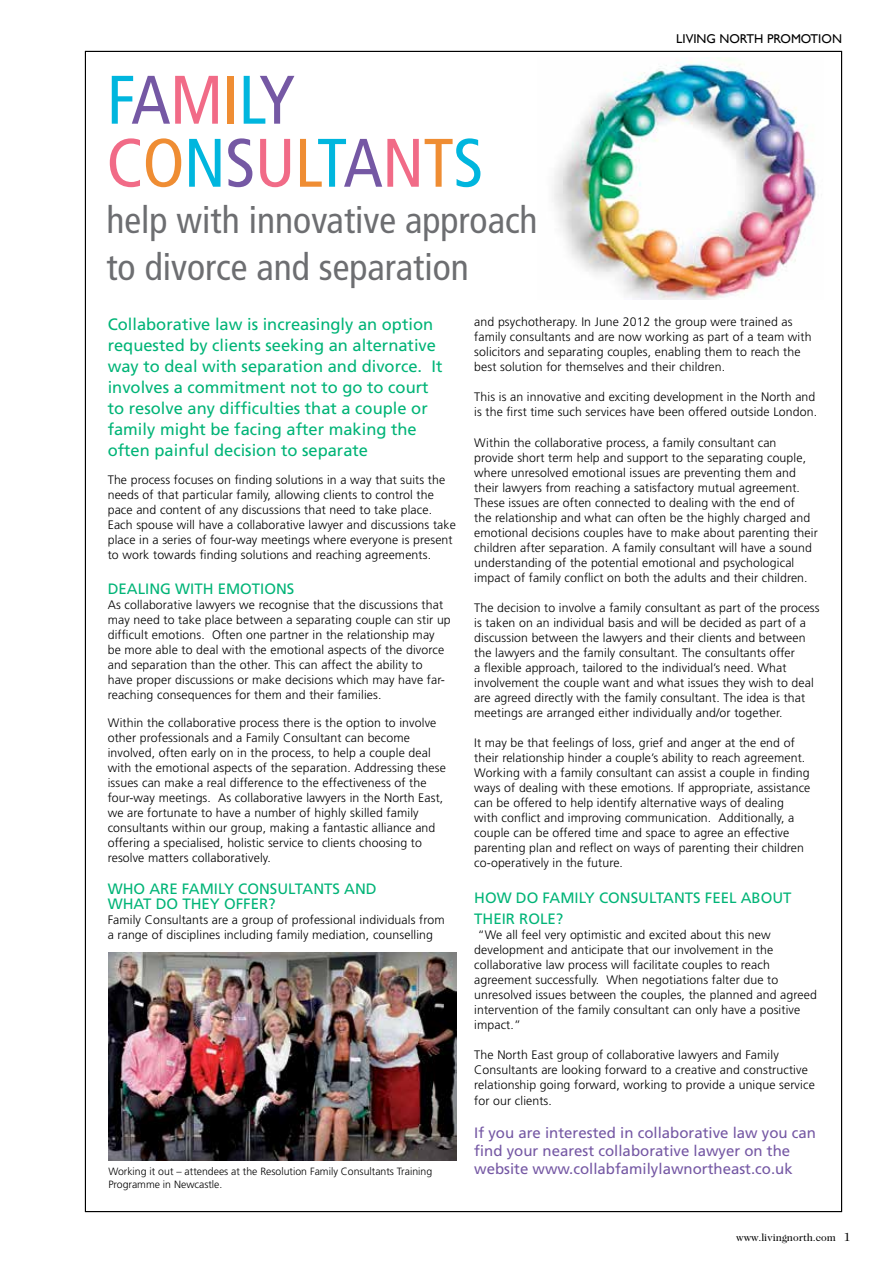
<style>
.page{position:relative;width:893px;height:1263px;background:#fff}
.page>*{position:absolute;margin:0;border:0;box-sizing:border-box;transform-origin:0 0}
.t1{font:condensed 68.55px/63px "Frutiger";letter-spacing:-.01em;color:#00b6de}
.t2{font:condensed 37.5px/46.5px "Frutiger";color:#6d6e71}
.t3{font:16.5px/21px "Frutiger";color:#00b477}
.t4{font:15px/18px "Frutiger";color:#7558a4}
.t5{font:15px/15px "Frutiger";color:#00b477}
.t6{font:12.75px "Gill Sans";color:#000}
.t7{font:300 12.3px/15px "Frutiger";letter-spacing:.01em;color:#000}
.t8{font:300 10.5px/12.6px "Frutiger";color:#000}
.t9{font:10.5px "Caslon Two Twenty Four";color:#000}
.s1{color:#7558a4}
.s2{color:#f16b87}
.s3{color:#ef8d33}
.s4{font-size:12px}
</style>
<div class="page">
<img style="left:554px;top:58px;width:262px;height:242px">
<img style="left:108px;top:952px;width:348px;height:209px">
<p class="t6" style="left:676px;top:32px;width:167px">LIVING NORTH PROMOTION</p>
<h1 class="t1" style="left:106px;top:69px;width:379px">F<span class="s1">a</span><span class="s2">m</span><span class="s3">i</span>l<span class="s1">y </span><span class="s2">c</span><span class="s3">o</span>n<span class="s1">s</span><span class="s2">u</span><span class="s3">l</span>t<span class="s1">a</span><span class="s2">n</span><span class="s3">t</span>s</h1>
<h2 class="t2" style="left:106px;top:197px;width:433px">help with innovative approach to divorce and separation</h2>
<p class="t3" style="left:108px;top:313px;width:336px">Collaborative law is increasingly an option requested by clients seeking an alternative way to deal with separation and divorce. It involves a commitment not to go to court to resolve any difficulties that a couple or family might be facing after making the often painful decision to separate</p>
<p class="t7" style="left:108px;top:472px;width:350px">The process focuses on finding solutions in a way that suits the needs of that particular family, allowing clients to control the pace and content of any discussions that need to take place.<br>Each spouse will have a collaborative lawyer and discussions take place in a series of four-way meetings where everyone is present to work towards finding solutions and reaching agreements.</p>
<p class="t5" style="left:108px;top:581px;width:188px">Deali ng with emotions</p>
<p class="t7" style="left:108px;top:597px;width:345px">As collaborative lawyers we recognise that the discussions that may need to take place between a separating couple can stir up difficult emotions. Often one partner in the relationship may be more able to deal with the emotional aspects of the divorce and separation than the other. This can affect the ability to<br>have proper discussions or make decisions which may have far&shy;reaching consequences for them and their families.</p>
<p class="t7" style="left:108px;top:715px;width:340px">Within the collaborative process there is the option to involve other professionals and a Family Consultant can become involved, often early on in the process, to help a couple deal with the emotional aspects of the separation. Addressing these issues can make a real difference to the effectiveness of the four-way meetings. As collaborative lawyers in the North East, we are fortunate to have a number of highly skilled family consultants within our group, making a fantastic alliance and offering a specialised, holistic service to clients choosing to resolve matters collaboratively.</p>
<p class="t5" style="left:108px;top:881px;width:268px">Who are Fami ly Consultants and what do they off er?</p>
<p class="t7" style="left:108px;top:912px;width:338px">Family Consultants are a group of professional individuals from a range of disciplines including family mediation, counselling</p>
<p class="t7" style="left:474px;top:315px;width:339px">and psychotherapy. In June 2012 the group were trained as family consultants and are now working as part of a team with solicitors and separating couples, enabling them to reach the best solution for themselves and their children.</p>
<p class="t7" style="left:474px;top:390px;width:344px">This is an innovative and exciting development in the North and is the first time such services have been offered outside London.</p>
<p class="t7" style="left:474px;top:435px;width:345px">Within the collaborative process, a family consultant can provide short term help and support to the separating couple, where unresolved emotional issues are preventing them and their lawyers from reaching a satisfactory mutual agreement.<br>These issues are often connected to dealing with the end of<br>the relationship and what can often be the highly charged and emotional decisions couples have to make about parenting their children after separation. A family consultant will have a sound understanding of the potential emotional and psychological impact of family conflict on both the adults and their children.</p>
<p class="t7" style="left:474px;top:600px;width:347px">The decision to involve a family consultant as part of the process is taken on an individual basis and will be decided as part of a discussion between the lawyers and their clients and between the lawyers and the family consultant. The consultants offer<br>a flexible approach, tailored to the individual’s need. What involvement the couple want and what issues they wish to deal are agreed directly with the family consultant. The idea is that meetings are arranged either individually and/or together.</p>
<p class="t7" style="left:474px;top:735px;width:338px">It may be that feelings of loss, grief and anger at the end of their relationship hinder a couple’s ability to reach agreement.<br>Working with a family consultant can assist a couple in finding ways of dealing with these emotions. If appropriate, assistance can be offered to help identify alternative ways of dealing with conflict and improving communication. Additionally, a couple can be offered time and space to agree an effective parenting plan and reflect on ways of parenting their children co-operatively in the future.</p>
<p class="t5" style="left:474px;top:887px;width:319px;line-height:21px">H ow do Fami ly Consultants feel about their role?</p>
<p class="t7" style="left:474px;top:927px;width:344px">“We all feel very optimistic and excited about this new development and anticipate that our involvement in the collaborative law process will facilitate couples to reach agreement successfully. When negotiations falter due to unresolved issues between the couples, the planned and agreed intervention of the family consultant can only have a positive impact.”</p>
<p class="t7" style="left:474px;top:1047px;width:342px">The North East group of collaborative lawyers and Family Consultants are looking forward to a creative and constructive relationship going forward, working to provide a unique service for our clients.</p>
<p class="t4" style="left:474px;top:1123px;width:343px">If you are interested in collaborative law you can find your nearest collaborative lawyer on the website www.collabfamilylawnortheast.co.uk</p>
<p class="t8" style="left:108px;top:1165px;width:325px">Working it out – attendees at the Resolution Family Consultants Training<br>Programme in Newcastle.</p>
<p class="t9" style="left:736px;top:1231px;width:116px">www.livingnorth.com <span class="s4">1</span></p>
</div>
